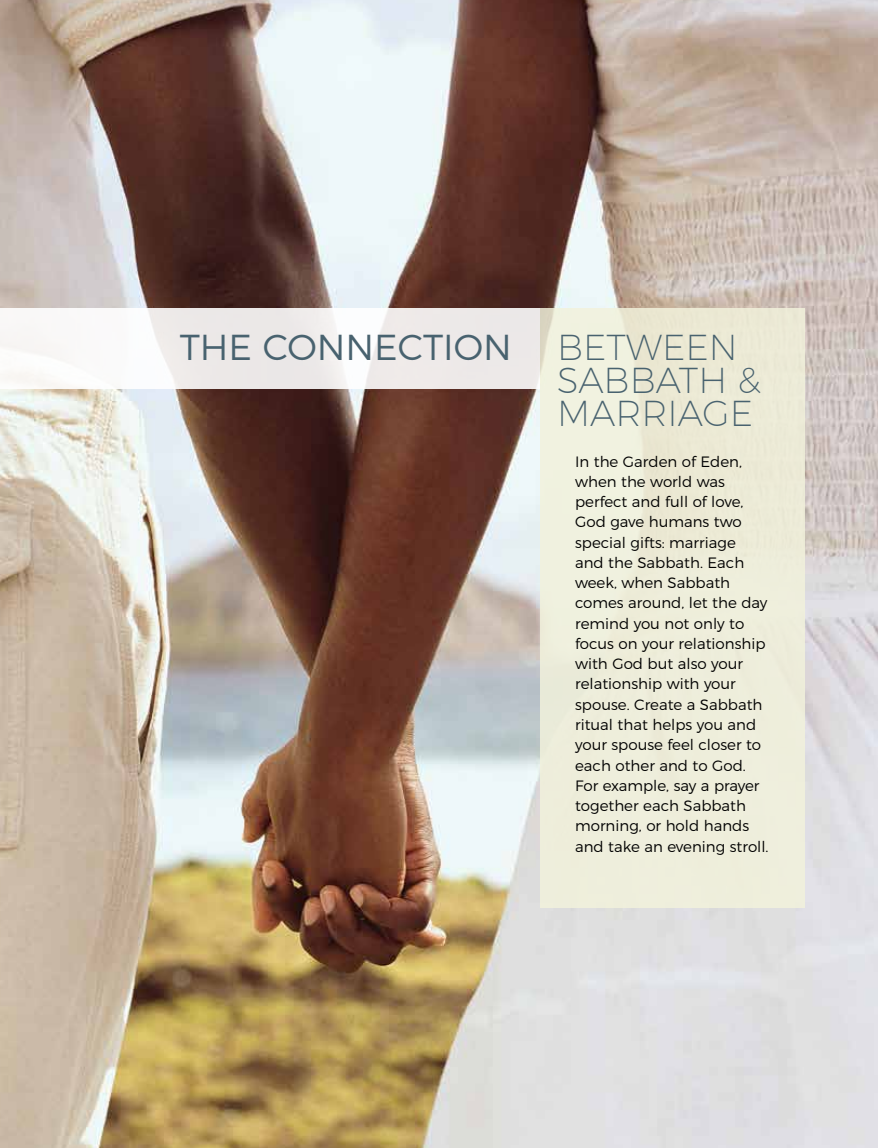
<style>
.page{position:relative;width:878px;height:1148px;background:#fff}
.page>*{position:absolute;margin:0;border:0;box-sizing:border-box;transform-origin:0 0}
.t1{font:200 36.15px/32.8px "Montserrat";color:#48626f}
.t2{font:300 36.15px "Montserrat";color:#48626f}
.t3{font:300 15px/20.2px "Montserrat";color:#000}
</style>
<div class="page">
<img style="left:0;top:0;width:878px;height:1148px">
<svg style="left:0;top:308px;width:539px;height:80px;fill:#efeae9"></svg>
<div style="left:539px;top:308px;width:265px;height:599px;background:#f2f2dc"></div>
<h1 class="t2" style="left:180px;top:319px;width:333px">THE CONNECTION</h1>
<h1 class="t1" style="left:557px;top:327px;width:205px">BETWEEN<br>SABBATH &amp;<br>MARRIAGE</h1>
<p class="t3" style="left:575px;top:450px;width:195px">In the Garden of Eden, when the world was perfect and full of love,<br>God gave humans two special gifts: marriage<br>and the Sabbath. Each week, when Sabbath comes around, let the day remind you not only to focus on your relationship with God but also your relationship with your spouse. Create a Sabbath ritual that helps you and your spouse feel closer to each other and to God.<br>For example, say a prayer together each Sabbath morning, or hold hands and take an evening stroll.</p>
</div>
